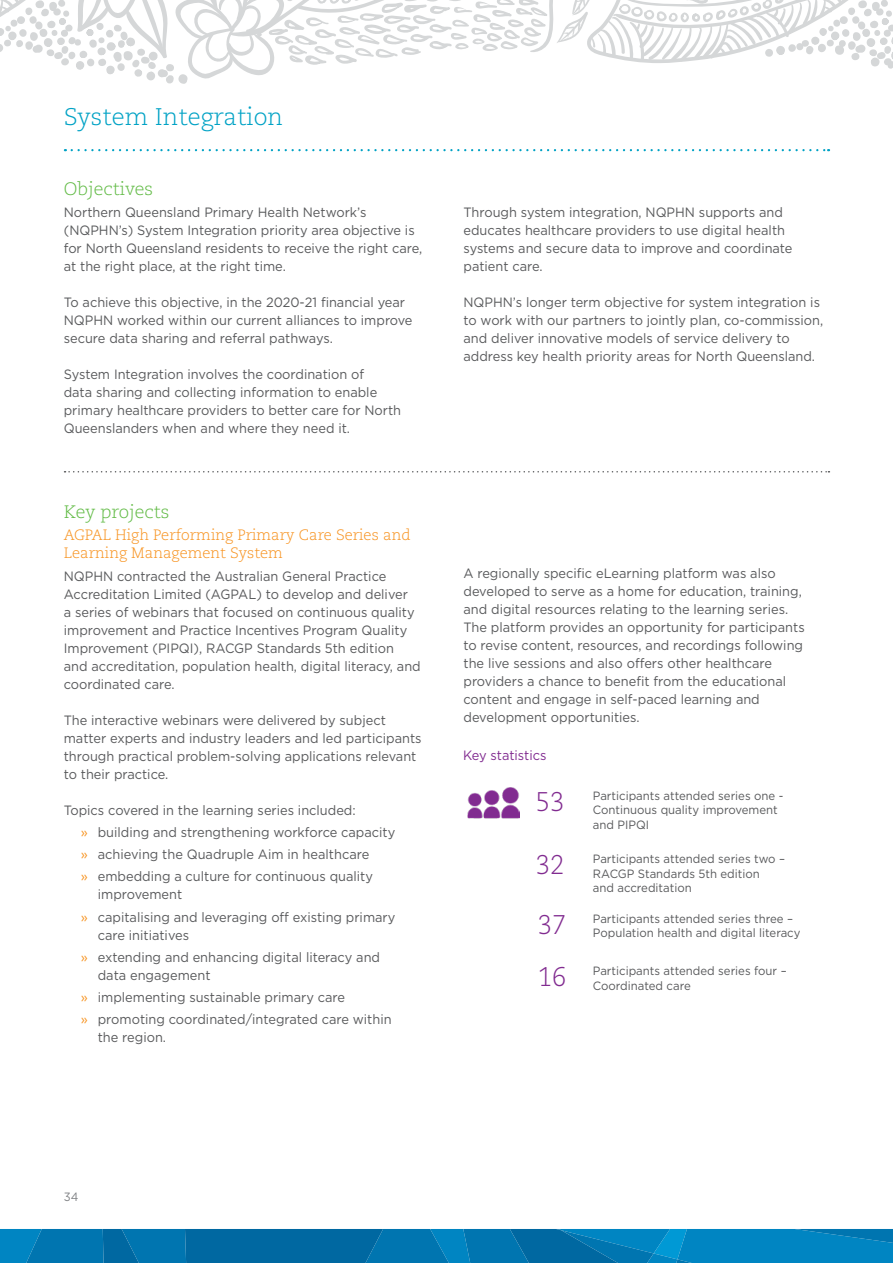
<style>
.page{position:relative;width:893px;height:1263px;background:#fff}
.page>*{position:absolute;margin:0;border:0;box-sizing:border-box;transform-origin:0 0}
.t1{font:300 27px "Caecilia LT Std";color:#812b90;scale:.95 1}
.t2{font:300 24px "Caecilia LT Std";color:#00a2c5}
.t3{font:300 18px "Caecilia LT Std";color:#62bb46}
.t4{font:300 15px/18px "Caecilia LT Std";color:#f7921e}
.t5{font:13.5px/18px "Gotham";color:#58595b;scale:.95 1}
.t6{font:13.5px "Gotham";color:#812b90;scale:.95 1}
.t7{font:12px/14.4px "Gotham";color:#58595b;scale:.95 1}
.t8{font:12px "Gotham";color:#808285;scale:.95 1}
.s1{color:#f7921e}
</style>
<div class="page">
<svg style="left:0;top:1229px;width:893px;height:34px;background:#0077b2"></svg>
<svg style="left:0;top:0;width:893px;height:84px"></svg>
<img style="left:468px;top:787px;width:51px;height:32px">
<svg style="left:72px;top:149px;width:757px;height:2px"></svg>
<svg style="left:65px;top:471px;width:764px;height:1px"></svg>
<h2 class="t2" style="left:64px;top:103px;width:221px">System Integration</h2>
<h3 class="t3" style="left:64px;top:179px;width:91px">Objectives</h3>
<p class="t5" style="left:64px;top:203px;width:379px">Northern Queensland Primary Health Network’s (NQPHN’s) System Integration priority area objective is for North Queensland residents to receive the right care, at the right place, at the right time.</p>
<p class="t5" style="left:64px;top:293px;width:369px">To achieve this objective, in the 2020-21 financial year<br>NQPHN worked within our current alliances to improve secure data sharing and referral pathways.</p>
<p class="t5" style="left:64px;top:365px;width:357px">System Integration involves the coordination of<br>data sharing and collecting information to enable primary healthcare providers to better care for North Queenslanders when and where they need it.</p>
<h3 class="t3" style="left:64px;top:502px;width:107px">Key projects</h3>
<p class="t4" style="left:64px;top:527px;width:348px">AGPAL High Performing Primary Care Series and<br>Learning Management System</p>
<p class="t5" style="left:64px;top:567px;width:377px">NQPHN contracted the Australian General Practice Accreditation Limited (AGPAL) to develop and deliver<br>a series of webinars that focused on continuous quality improvement and Practice Incentives Program Quality Improvement (PIPQI), RACGP Standards 5th edition and accreditation, population health, digital literacy, and coordinated care.</p>
<p class="t5" style="left:64px;top:710px;width:378px">The interactive webinars were delivered by subject matter experts and industry leaders and led participants through practical problem-solving applications relevant to their practice.</p>
<p class="t5" style="left:81px;top:798px;width:333px;line-height:22.2px;text-indent:-17px">Topics covered in the learning series included:<br><span class="s1">»</span> building and strengthening workforce capacity <span class="s1">»</span> achieving the Quadruple Aim in healthcare<br><span class="s1">»</span> embedding a culture for continuous quality</p>
<p class="t5" style="left:81px;top:883px;width:333px;line-height:22.2px;text-indent:17px">improvement<br><span class="s1">»</span> capitalising and leveraging off existing primary</p>
<p class="t5" style="left:81px;top:923px;width:317px;line-height:22.2px;text-indent:17px">care initiatives<br><span class="s1">»</span> extending and enhancing digital literacy and</p>
<p class="t5" style="left:81px;top:964px;width:329px;line-height:22.2px;text-indent:17px">data engagement<br><span class="s1">»</span> implementing sustainable primary care<br><span class="s1">»</span> promoting coordinated/integrated care within</p>
<p class="t5" style="left:98px;top:1028px;width:73px">the region.</p>
<p class="t5" style="left:463px;top:203px;width:348px">Through system integration, NQPHN supports and educates healthcare providers to use digital health systems and secure data to improve and coordinate patient care.</p>
<p class="t5" style="left:463px;top:293px;width:380px">NQPHN’s longer term objective for system integration is to work with our partners to jointly plan, co-commission, and deliver innovative models of service delivery to address key health priority areas for North Queensland.</p>
<p class="t5" style="left:463px;top:564px;width:361px">A regionally specific eLearning platform was also developed to serve as a home for education, training, and digital resources relating to the learning series.<br>The platform provides an opportunity for participants to revise content, resources, and recordings following the live sessions and also offers other healthcare providers a chance to benefit from the educational content and engage in self-paced learning and development opportunities.</p>
<p class="t6" style="left:463px;top:746px;width:89px">Key statistics</p>
<h1 class="t1" style="left:536px;top:787px;width:32px">53</h1>
<p class="t7" style="left:593px;top:788px;width:202px">Participants attended series one -<br>Continuous quality improvement and PIPQI</p>
<h1 class="t1" style="left:536px;top:850px;width:32px">32</h1>
<p class="t7" style="left:593px;top:851px;width:204px">Participants attended series two –<br>RACGP Standards 5th edition<br>and accreditation</p>
<h1 class="t1" style="left:538px;top:909px;width:32px">37</h1>
<p class="t7" style="left:593px;top:911px;width:220px">Participants attended series three –<br>Population health and digital literacy</p>
<h1 class="t1" style="left:538px;top:962px;width:32px">16</h1>
<p class="t7" style="left:593px;top:963px;width:205px">Participants attended series four –<br>Coordinated care</p>
<p class="t8" style="left:64px;top:1188px;width:17px">34</p>
</div>
